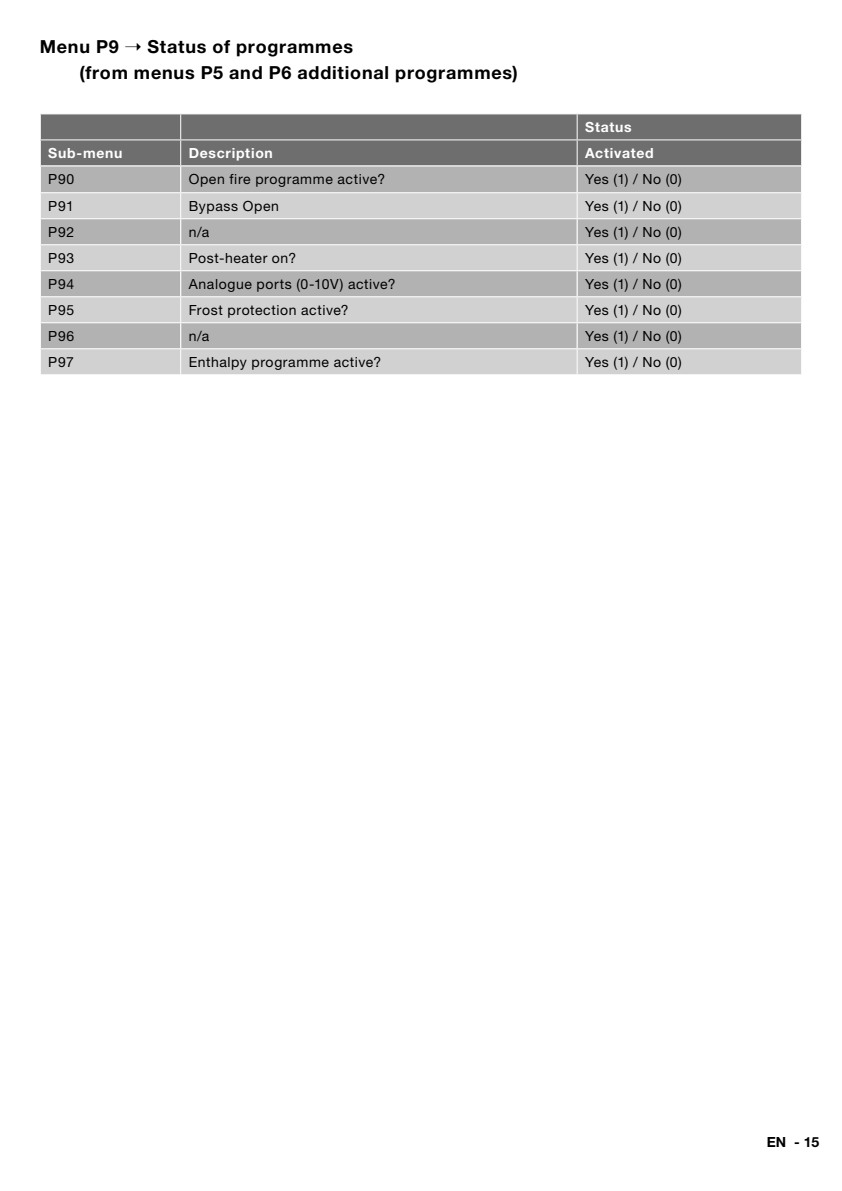
<style>
.page{position:relative;width:842px;height:1191px;background:#fff}
.page>*{position:absolute;margin:0;border:0;box-sizing:border-box;transform-origin:0 0}
.t1{font:700 18px/26px "Helvetica Neue LT Pro";letter-spacing:.045em;color:#000}
.t2{font:14px "Helvetica Neue LT Pro";letter-spacing:.045em;color:#000}
.t3{font:700 14px "Helvetica Neue LT Std";letter-spacing:.05em;color:#fff}
.t4{font:700 14px "Helvetica Neue LT Pro";color:#000}
</style>
<div class="page">
<svg style="left:40px;top:114px;width:762px;height:260px;background:#b4b4b4"></svg>
<p class="t1" style="left:79px;top:33px;width:440px;text-indent:-40px">Menu P9 ➝ Status of programmes<br>(from menus P5 and P6 additional programmes)</p>
<p class="t3" style="left:585px;top:118px;width:48px">Status</p>
<p class="t3" style="left:48px;top:144px;width:76px">Sub-menu</p>
<p class="t3" style="left:189px;top:144px;width:86px">Description</p>
<p class="t3" style="left:585px;top:144px;width:70px">Activated</p>
<p class="t2" style="left:48px;top:170px;width:28px">P90</p>
<p class="t2" style="left:189px;top:170px;width:198px">Open fire programme active?</p>
<p class="t2" style="left:585px;top:170px;width:98px">Yes (1) / No (0)</p>
<p class="t2" style="left:48px;top:197px;width:27px">P91</p>
<p class="t2" style="left:189px;top:197px;width:92px">Bypass Open</p>
<p class="t2" style="left:585px;top:197px;width:98px">Yes (1) / No (0)</p>
<p class="t2" style="left:48px;top:223px;width:27px">P92</p>
<p class="t2" style="left:189px;top:223px;width:22px">n/a</p>
<p class="t2" style="left:585px;top:223px;width:98px">Yes (1) / No (0)</p>
<p class="t2" style="left:48px;top:249px;width:27px">P93</p>
<p class="t2" style="left:189px;top:249px;width:109px">Post-heater on?</p>
<p class="t2" style="left:585px;top:249px;width:98px">Yes (1) / No (0)</p>
<p class="t2" style="left:48px;top:275px;width:27px">P94</p>
<p class="t2" style="left:189px;top:275px;width:208px">Analogue ports (0-10V) active?</p>
<p class="t2" style="left:585px;top:275px;width:98px">Yes (1) / No (0)</p>
<p class="t2" style="left:48px;top:301px;width:27px">P95</p>
<p class="t2" style="left:189px;top:301px;width:162px">Frost protection active?</p>
<p class="t2" style="left:585px;top:301px;width:98px">Yes (1) / No (0)</p>
<p class="t2" style="left:48px;top:327px;width:28px">P96</p>
<p class="t2" style="left:189px;top:327px;width:22px">n/a</p>
<p class="t2" style="left:585px;top:327px;width:98px">Yes (1) / No (0)</p>
<p class="t2" style="left:48px;top:353px;width:27px">P97</p>
<p class="t2" style="left:189px;top:353px;width:194px">Enthalpy programme active?</p>
<p class="t2" style="left:585px;top:353px;width:98px">Yes (1) / No (0)</p>
<p class="t4" style="left:767px;top:1133px;width:54px">EN - 15</p>
</div>
